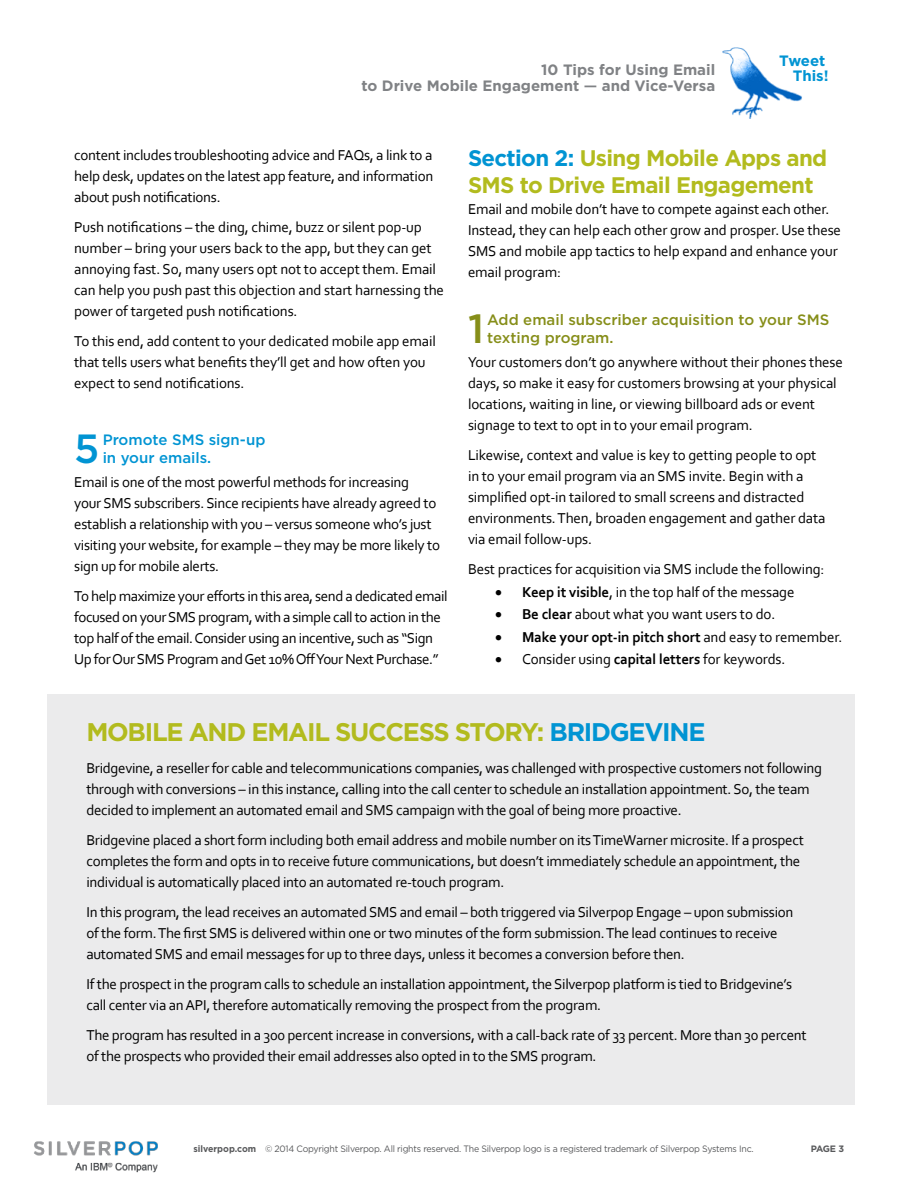
<style>
.page{position:relative;width:918px;height:1188px;background:#fff}
.page>*{position:absolute;margin:0;border:0;box-sizing:border-box;transform-origin:0 0}
.t1{font:500 40.65px "Gotham";color:#0194d3}
.t2{font:500 40.65px "Gotham";color:#868e19}
.t3{font:700 25.5px "Gotham";letter-spacing:-.05em;color:#b2bb1e}
.t4{font:700 22.5px/27px "Gotham";letter-spacing:-.03em;color:#b2bb1e}
.t5{font:15px/21px "Corbel";letter-spacing:-.02em;color:#000}
.t6{font:700 15px/16.5px "Gotham";color:#808285;text-align:right}
.t7{font:500 15px/18px "Gotham";color:#868e19}
.t8{font:700 15px "Corbel";letter-spacing:-.01em;color:#000}
.t9{font:500 15px/18px "Gotham";color:#0194d3}
.t10{font:700 15px/15px "Gotham";color:#0194d3;text-align:right}
.t11{font:9.3px "Gotham";letter-spacing:-.025em;color:#58595b;scale:.95 1}
.t12{font:700 9.3px "Gotham";color:#58595b}
.s1{font-weight:500}
.s2{color:#0194d3}
.s3{font-weight:700}
.s4{font-weight:400}
</style>
<div class="page">
<img style="left:34px;top:1141px;width:124px;height:32px">
<img style="left:722px;top:47px;width:80px;height:72px">
<div style="left:48px;top:695px;width:807px;height:410px;background:#ebebec"></div>
<p class="t6" style="left:361px;top:61px;width:355px">10 Tips for Using Email<br>to Drive Mobile Engagement <span class="s1">—</span> and Vice-Versa</p>
<p class="t10" style="left:779px;top:53px;width:51px">Tweet<br>This!</p>
<p class="t5" style="left:74px;top:144px;width:361px;text-align:justify">content includes troubleshooting advice and FAQs, a link to a help desk, updates on the latest app feature, and information about push notifications.</p>
<p class="t5" style="left:74px;top:216px;width:371px">Push notifications – the ding, chime, buzz or silent pop-up number – bring your users back to the app, but they can get annoying fast. So, many users opt not to accept them. Email can help you push past this objection and start harnessing the power of targeted push notifications.</p>
<p class="t5" style="left:74px;top:330px;width:363px">To this end, add content to your dedicated mobile app email that tells users what benefits they’ll get and how often you expect to send notifications.</p>
<h1 class="t1" style="left:74px;top:424px;width:27px">5</h1>
<p class="t9" style="left:103px;top:430px;width:164px">Promote SMS sign-up in your emails.</p>
<p class="t5" style="left:74px;top:471px;width:367px">Email is one of the most powerful methods for increasing<br>your SMS subscribers. Since recipients have already agreed to establish a relationship with you – versus someone who’s just visiting your website, for example – they may be more likely to sign up for mobile alerts.</p>
<p class="t5" style="left:74px;top:585px;width:375px">To help maximize your efforts in this area, send a dedicated email focused on your SMS program, with a simple call to action in the top half of the email. Consider using an incentive, such as “Sign Up for Our SMS Program and Get 10% Off Your Next Purchase.”</p>
<h3 class="t4" style="left:468px;top:145px;width:361px"><span class="s2">Section 2:</span> Using Mobile Apps and<br>SMS to Drive Email Engagement</h3>
<p class="t5" style="left:468px;top:199px;width:375px">Email and mobile don’t have to compete against each other.<br>Instead, they can help each other grow and prosper. Use these SMS and mobile app tactics to help expand and enhance your email program:</p>
<h1 class="t2" style="left:468px;top:304px;width:18px">1</h1>
<p class="t7" style="left:487px;top:311px;width:344px">Add email subscriber acquisition to your SMS texting program.</p>
<p class="t5" style="left:468px;top:352px;width:376px">Your customers don’t go anywhere without their phones these days, so make it easy for customers browsing at your physical locations, waiting in line, or viewing billboard ads or event signage to text to opt in to your email program.</p>
<p class="t5" style="left:468px;top:445px;width:359px">Likewise, context and value is key to getting people to opt in to your email program via an SMS invite. Begin with a simplified opt-in tailored to small screens and distracted environments. Then, broaden engagement and gather data via email follow-ups.</p>
<p class="t5" style="left:468px;top:559px;width:358px">Best practices for acquisition via SMS include the following:</p>
<p class="t5" style="left:495px;top:581px;width:301px">• <span class="s3">Keep it visible</span>, in the top half of the message</p>
<p class="t5" style="left:495px;top:604px;width:282px">• <span class="s3">Be clear</span> about what you want users to do.</p>
<p class="t8" style="left:495px;top:628px;width:349px">• Make your opt-in pitch short <span class="s4">and easy to remember.</span></p>
<p class="t5" style="left:495px;top:649px;width:292px">• Consider using <span class="s3">capital letters</span> for keywords.</p>
<h2 class="t3" style="left:86px;top:717px;width:621px">MOBILE AND EMAIL SUCCESS STORY: <span class="s2">BRIDGEVINE</span></h2>
<p class="t5" style="left:86px;top:757px;width:737px">Bridgevine, a reseller for cable and telecommunications companies, was challenged with prospective customers not following through with conversions – in this instance, calling into the call center to schedule an installation appointment. So, the team decided to implement an automated email and SMS campaign with the goal of being more proactive.</p>
<p class="t5" style="left:86px;top:829px;width:719px">Bridgevine placed a short form including both email address and mobile number on its TimeWarner microsite. If a prospect completes the form and opts in to receive future communications, but doesn’t immediately schedule an appointment, the individual is automatically placed into an automated re-touch program.</p>
<p class="t5" style="left:86px;top:901px;width:709px">In this program, the lead receives an automated SMS and email – both triggered via Silverpop Engage – upon submission of the form. The first SMS is delivered within one or two minutes of the form submission. The lead continues to receive automated SMS and email messages for up to three days, unless it becomes a conversion before then.</p>
<p class="t5" style="left:86px;top:973px;width:707px">If the prospect in the program calls to schedule an installation appointment, the Silverpop platform is tied to Bridgevine’s call center via an API, therefore automatically removing the prospect from the program.</p>
<p class="t5" style="left:86px;top:1024px;width:722px">The program has resulted in a 300 percent increase in conversions, with a call-back rate of 33 percent. More than 30 percent of the prospects who provided their email addresses also opted in to the SMS program.</p>
<p class="t11" style="left:194px;top:1143px;width:591px"><span class="s3">silverpop.com</span> © 2014 Copyright Silverpop. All rights reserved. The Silverpop logo is a registered trademark of Silverpop Systems Inc.</p>
<p class="t12" style="left:811px;top:1143px;width:35px">PAGE 3</p>
</div>
